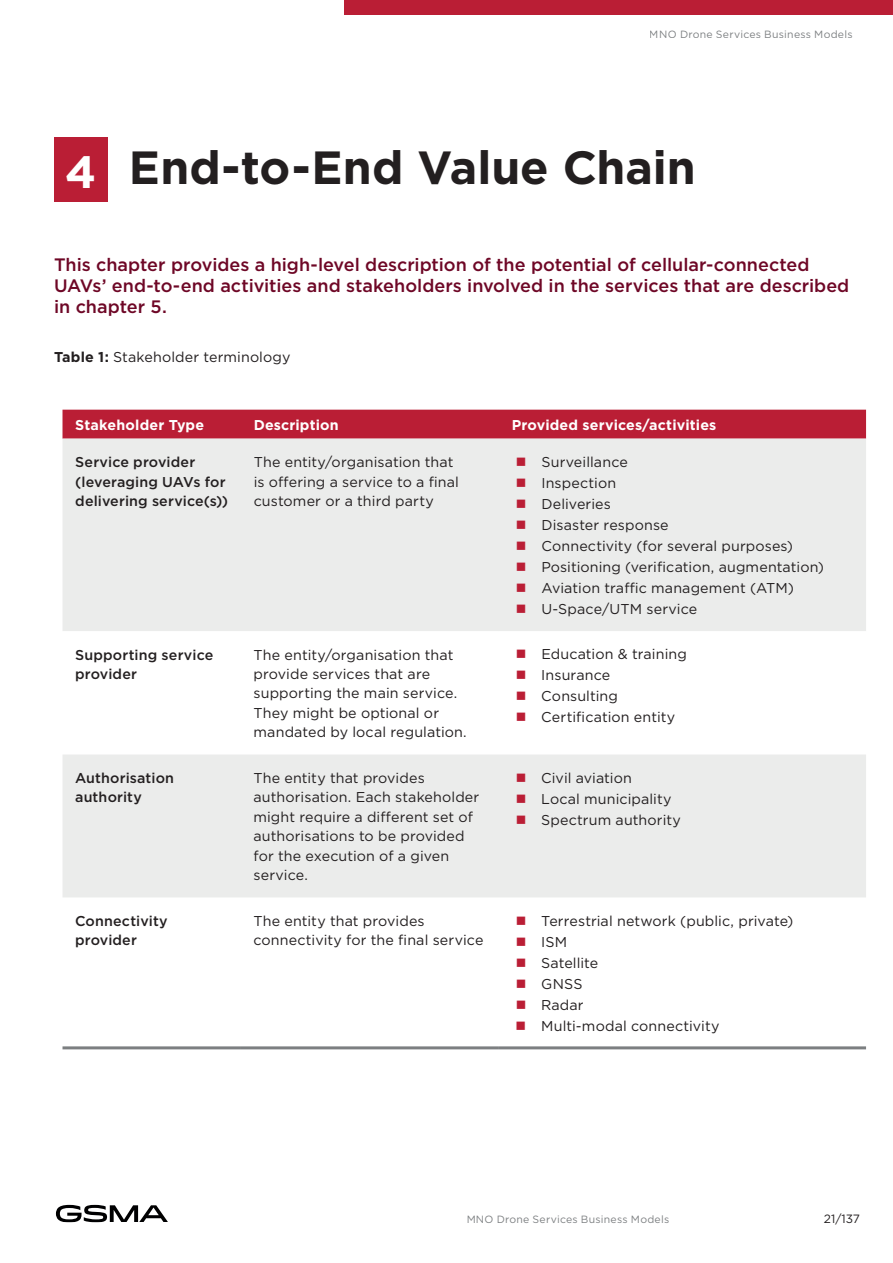
<style>
.page{position:relative;width:893px;height:1263px;background:#fff}
.page>*{position:absolute;margin:0;border:0;box-sizing:border-box;transform-origin:0 0}
.t1{font:700 46.5px "Gotham";color:#231f20}
.t2{font:700 45.3px "Gotham";color:#fff}
.t3{font:500 18px/21px "Gotham";color:#6e0726}
.t4{font:14.25px/21px "Gotham";letter-spacing:.005em;color:#231f20}
.t5{font:500 14.25px/19.5px "Gotham";letter-spacing:.01em;color:#231f20}
.t6{font:700 14.25px "Gotham";letter-spacing:.01em;color:#fff}
.t7{font:12px "Gotham";color:#231f20}
.t8{font:10.5px "Gotham";letter-spacing:.025em;color:#7c7f81}
.s1{font-weight:700}
</style>
<div class="page">
<svg style="left:56px;top:1205px;width:112px;height:17px"></svg>
<div style="left:63px;top:410px;width:803px;height:29px;background:#ba1e35"></div>
<svg style="left:63px;top:439px;width:803px;height:458px;fill:#ebeceb"></svg>
<hr style="left:63px;top:1046px;width:178px;height:3px;background:#7c7f81">
<hr style="left:241px;top:1046px;width:258px;height:3px;background:#7c7f81">
<hr style="left:499px;top:1046px;width:367px;height:3px;background:#7c7f81">
<div style="left:54px;top:138px;width:54px;height:64px;background:#ba1e35"></div>
<div style="left:344px;top:0;width:549px;height:15px;background:#ba1e35"></div>
<svg style="left:517px;top:458px;width:8px;height:8px"></svg>
<svg style="left:517px;top:479px;width:8px;height:8px"></svg>
<svg style="left:517px;top:500px;width:8px;height:8px"></svg>
<svg style="left:517px;top:521px;width:8px;height:8px"></svg>
<svg style="left:517px;top:542px;width:8px;height:8px"></svg>
<svg style="left:517px;top:563px;width:8px;height:8px"></svg>
<svg style="left:517px;top:584px;width:8px;height:8px"></svg>
<svg style="left:517px;top:605px;width:8px;height:8px"></svg>
<svg style="left:517px;top:650px;width:8px;height:8px"></svg>
<svg style="left:517px;top:671px;width:8px;height:8px"></svg>
<svg style="left:517px;top:692px;width:8px;height:8px"></svg>
<svg style="left:517px;top:713px;width:8px;height:8px"></svg>
<svg style="left:517px;top:773px;width:8px;height:9px"></svg>
<svg style="left:517px;top:794px;width:8px;height:9px"></svg>
<svg style="left:517px;top:815px;width:8px;height:9px"></svg>
<p class="t8" style="left:650px;top:27px;width:204px">MNO Drone Services Business Models</p>
<h2 class="t2" style="left:65px;top:142px;width:33px">4</h2>
<h1 class="t1" style="left:129px;top:137px;width:568px">End-to-End Value Chain</h1>
<p class="t3" style="left:54px;top:254px;width:797px">This chapter provides a high-level description of the potential of cellular-connected<br>UAVs’ end-to-end activities and stakeholders involved in the services that are described in chapter 5.</p>
<p class="t4" style="left:54px;top:346px;width:238px"><span class="s1">Table 1:</span> Stakeholder terminology</p>
<p class="t6" style="left:75px;top:415px;width:130px">Stakeholder Type</p>
<p class="t6" style="left:254px;top:415px;width:87px">Description</p>
<p class="t6" style="left:512px;top:415px;width:206px">Provided services/activities</p>
<p class="t5" style="left:75px;top:452px;width:154px">Service provider (leveraging UAVs for delivering service(s))</p>
<p class="t4" style="left:254px;top:452px;width:207px;line-height:19.5px">The entity/organisation that is offering a service to a final customer or a third party</p>
<p class="t4" style="left:541px;top:451px;width:284px">Surveillance<br>Inspection<br>Deliveries<br>Disaster response<br>Connectivity (for several purposes)<br>Positioning (verification, augmentation)<br>Aviation traffic management (ATM)<br>U-Space/UTM service</p>
<p class="t5" style="left:75px;top:644px;width:140px">Supporting service provider</p>
<p class="t4" style="left:254px;top:644px;width:215px;line-height:19.5px">The entity/organisation that provide services that are supporting the main service.<br>They might be optional or mandated by local regulation.</p>
<p class="t4" style="left:541px;top:644px;width:147px">Education &amp; training<br>Insurance<br>Consulting<br>Certification entity</p>
<p class="t5" style="left:75px;top:768px;width:100px">Authorisation authority</p>
<p class="t4" style="left:254px;top:768px;width:227px;line-height:19.5px">The entity that provides authorisation. Each stakeholder might require a different set of authorisations to be provided for the execution of a given service.</p>
<p class="t4" style="left:541px;top:767px;width:141px">Civil aviation<br>Local municipality<br>Spectrum authority</p>
<p class="t5" style="left:75px;top:911px;width:94px">Connectivity provider</p>
<p class="t4" style="left:253px;top:911px;width:231px;line-height:19.5px">The entity that provides connectivity for the final service</p>
<p class="t4" style="left:541px;top:910px;width:254px">Terrestrial network (public, private)<br>ISM<br>Satellite<br>GNSS<br>Radar<br>Multi-modal connectivity</p>
<p class="t8" style="left:466px;top:1212px;width:204px">MNO Drone Services Business Models</p>
<p class="t7" style="left:824px;top:1211px;width:38px">21/137</p>
</div>
